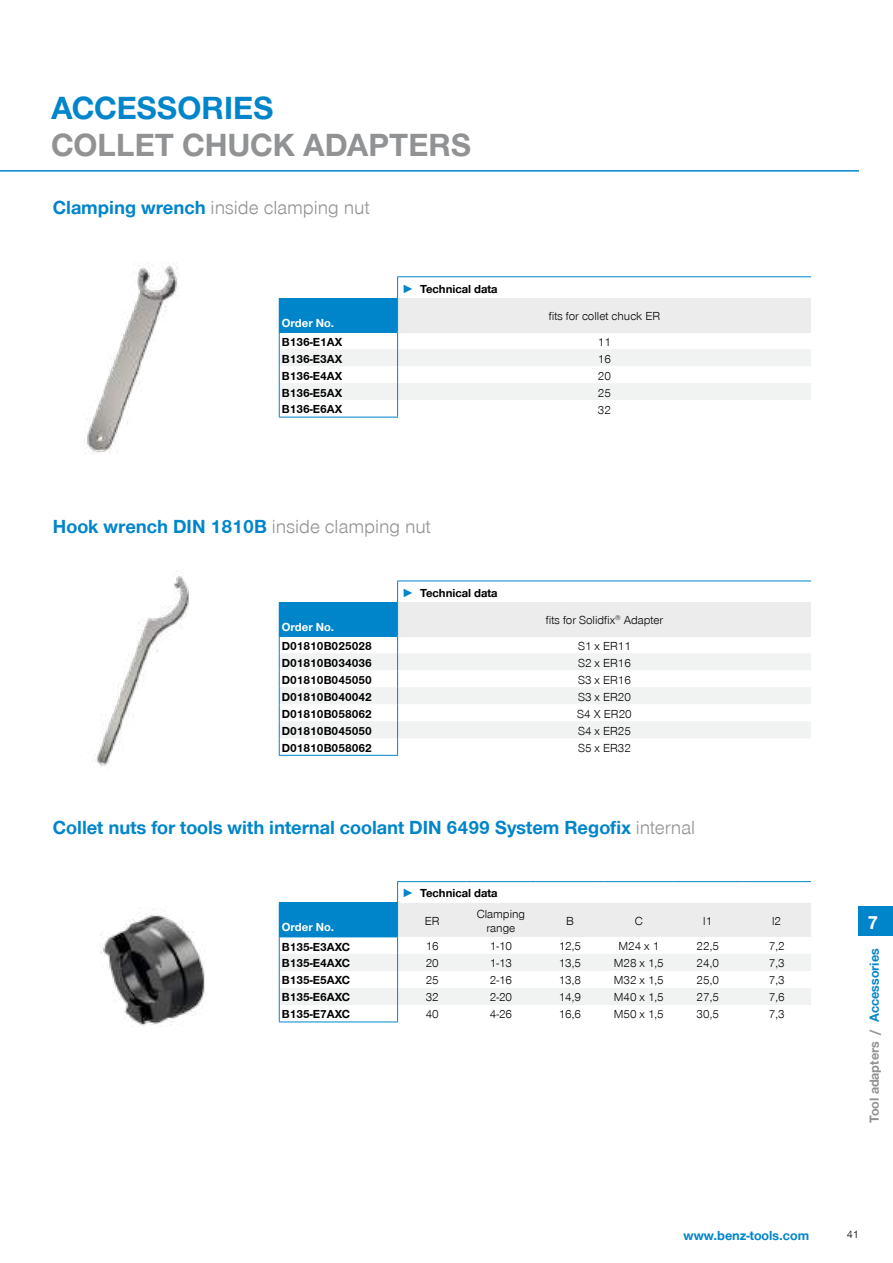
<style>
.page{position:relative;width:893px;height:1263px;background:#fff}
.page>*{position:absolute;margin:0;border:0;box-sizing:border-box;transform-origin:0 0}
.t1{font:700 33px "Zimmer Group Sans";color:#919294}
.t2{font:700 33px "Zimmer Group Sans";color:#0085cb}
.t3{font:700 19.5px "Zimmer Group Sans";color:#0085cb}
.t4{font:300 19.5px "Zimmer Group Sans";color:#919294}
.t5{font:700 19.5px "Zimmer Group Sans";color:#fff}
.t6{font:700 13.5px "Zimmer Group Sans";color:#919294}
.t7{font:700 13.5px "Zimmer Group Sans";color:#0085cb}
.t8{font:300 12px/13.5px "Zimmer Group Sans";color:#000;text-align:center}
.t9{font:700 12px "Zimmer Group Sans";color:#000}
.t10{font:700 12px "Zimmer Group Sans";color:#fff}
.t11{font:300 11.25px "Zimmer Group Sans";color:#000}
.s1{font-weight:700;color:#0085cb}
.s2{color:#0085cb}
.s3{font-weight:300;color:#919294}
</style>
<div class="page">
<img style="left:83px;top:262px;width:96px;height:192px">
<img style="left:95px;top:571px;width:94px;height:195px">
<img style="left:100px;top:909px;width:107px;height:118px">
<hr style="left:0;top:170px;width:859px;height:2px;background:#0085cb">
<div style="left:859px;top:906px;width:34px;height:29px;background:#0085cb"></div>
<div style="left:279px;top:298px;width:119px;height:34px;background:#0085cb"></div>
<div style="left:398px;top:298px;width:413px;height:34px;background:#ececed"></div>
<hr style="left:397px;top:276px;width:414px;height:1px;background:#0085cb">
<svg style="left:397px;top:277px;width:1px;height:21px"></svg>
<svg style="left:279px;top:332px;width:532px;height:85px"></svg>
<hr style="left:279px;top:417px;width:119px;height:1px;background:#0085cb">
<div style="left:279px;top:602px;width:119px;height:34px;background:#0085cb"></div>
<div style="left:398px;top:602px;width:413px;height:34px;background:#ececed"></div>
<hr style="left:397px;top:581px;width:414px;height:1px;background:#0085cb">
<svg style="left:397px;top:581px;width:1px;height:21px"></svg>
<hr style="left:279px;top:636px;width:119px;height:1px;background:#0085cb">
<svg style="left:279px;top:637px;width:532px;height:118px"></svg>
<hr style="left:279px;top:755px;width:119px;height:1px;background:#0085cb">
<hr style="left:397px;top:881px;width:69px;height:1px;background:#0085cb">
<hr style="left:466px;top:881px;width:69px;height:1px;background:#0085cb">
<hr style="left:535px;top:881px;width:69px;height:1px;background:#0085cb">
<hr style="left:604px;top:881px;width:69px;height:1px;background:#0085cb">
<hr style="left:673px;top:881px;width:69px;height:1px;background:#0085cb">
<hr style="left:742px;top:881px;width:69px;height:1px;background:#0085cb">
<svg style="left:279px;top:882px;width:532px;height:139px"></svg>
<hr style="left:279px;top:1021px;width:119px;height:1px;background:#0085cb">
<h1 class="t2" style="left:51px;top:86px;width:224px">ACCESSORIES</h1>
<h1 class="t1" style="left:51px;top:123px;width:422px">COLLET CHUCK ADAPTERS</h1>
<h2 class="t4" style="left:53px;top:195px;width:318px"><span class="s1">Clamping wrench</span> inside clamping nut</h2>
<p class="t10" style="left:282px;top:314px;width:54px">Order No.</p>
<p class="t9" style="left:402px;top:280px;width:97px"><span class="s2">►</span> Technical data</p>
<p class="t8" style="left:549px;top:309px;width:113px">fits for collet chuck ER</p>
<p class="t9" style="left:282px;top:334px;width:62px">B136-E1AX</p>
<p class="t8" style="left:598px;top:334px;width:15px">11</p>
<p class="t9" style="left:282px;top:350px;width:62px">B136-E3AX</p>
<p class="t8" style="left:598px;top:351px;width:15px">16</p>
<p class="t9" style="left:282px;top:367px;width:62px">B136-E4AX</p>
<p class="t8" style="left:598px;top:368px;width:15px">20</p>
<p class="t9" style="left:282px;top:384px;width:62px">B136-E5AX</p>
<p class="t8" style="left:598px;top:385px;width:15px">25</p>
<p class="t9" style="left:282px;top:401px;width:62px">B136-E6AX</p>
<p class="t8" style="left:598px;top:402px;width:15px">32</p>
<h2 class="t3" style="left:53px;top:513px;width:380px">Hook wrench DIN 1810B <span class="s3">inside clamping nut</span></h2>
<p class="t10" style="left:282px;top:619px;width:54px">Order No.</p>
<p class="t9" style="left:402px;top:585px;width:97px"><span class="s2">►</span> Technical data</p>
<p class="t8" style="left:546px;top:613px;width:119px">fits for Solidfix<sup>®</sup> Adapter</p>
<p class="t9" style="left:282px;top:638px;width:92px">D01810B025028</p>
<p class="t8" style="left:578px;top:638px;width:55px">S1 x ER11</p>
<p class="t9" style="left:282px;top:655px;width:92px">D01810B034036</p>
<p class="t8" style="left:578px;top:655px;width:55px">S2 x ER16</p>
<p class="t9" style="left:282px;top:672px;width:92px">D01810B045050</p>
<p class="t8" style="left:578px;top:672px;width:55px">S3 x ER16</p>
<p class="t9" style="left:282px;top:689px;width:92px">D01810B040042</p>
<p class="t8" style="left:578px;top:689px;width:55px">S3 x ER20</p>
<p class="t9" style="left:282px;top:706px;width:92px">D01810B058062</p>
<p class="t8" style="left:577px;top:707px;width:56px">S4 X ER20</p>
<p class="t9" style="left:282px;top:723px;width:92px">D01810B045050</p>
<p class="t8" style="left:578px;top:724px;width:55px">S4 x ER25</p>
<p class="t9" style="left:282px;top:739px;width:92px">D01810B058062</p>
<p class="t8" style="left:578px;top:741px;width:55px">S5 x ER32</p>
<h2 class="t3" style="left:53px;top:814px;width:644px">Collet nuts for tools with internal coolant DIN 6499 System Regofix <span class="s3">internal</span></h2>
<p class="t10" style="left:282px;top:919px;width:54px">Order No.</p>
<p class="t9" style="left:402px;top:885px;width:97px"><span class="s2">►</span> Technical data</p>
<p class="t8" style="left:425px;top:914px;width:16px">ER</p>
<p class="t8" style="left:477px;top:907px;width:50px">Clamping range</p>
<p class="t8" style="left:566px;top:914px;width:9px">B</p>
<p class="t8" style="left:635px;top:914px;width:10px">C</p>
<p class="t8" style="left:703px;top:914px;width:11px">l1</p>
<p class="t8" style="left:772px;top:914px;width:11px">l2</p>
<p class="t9" style="left:282px;top:938px;width:70px">B135-E3AXC</p>
<p class="t8" style="left:426px;top:939px;width:15px">16</p>
<p class="t8" style="left:490px;top:939px;width:24px">1-10</p>
<p class="t8" style="left:559px;top:939px;width:24px">12,5</p>
<p class="t8" style="left:618px;top:939px;width:42px">M24 x 1</p>
<p class="t8" style="left:697px;top:939px;width:24px">22,5</p>
<p class="t8" style="left:769px;top:939px;width:17px">7,2</p>
<p class="t9" style="left:282px;top:955px;width:70px">B135-E4AXC</p>
<p class="t8" style="left:426px;top:956px;width:15px">20</p>
<p class="t8" style="left:490px;top:956px;width:24px">1-13</p>
<p class="t8" style="left:559px;top:956px;width:24px">13,5</p>
<p class="t8" style="left:614px;top:956px;width:52px">M28 x 1,5</p>
<p class="t8" style="left:697px;top:956px;width:24px">24,0</p>
<p class="t8" style="left:769px;top:956px;width:17px">7,3</p>
<p class="t9" style="left:282px;top:972px;width:70px">B135-E5AXC</p>
<p class="t8" style="left:426px;top:973px;width:15px">25</p>
<p class="t8" style="left:490px;top:973px;width:24px">2-16</p>
<p class="t8" style="left:559px;top:973px;width:24px">13,8</p>
<p class="t8" style="left:614px;top:973px;width:52px">M32 x 1,5</p>
<p class="t8" style="left:697px;top:973px;width:24px">25,0</p>
<p class="t8" style="left:769px;top:973px;width:17px">7,3</p>
<p class="t9" style="left:282px;top:989px;width:70px">B135-E6AXC</p>
<p class="t8" style="left:426px;top:990px;width:15px">32</p>
<p class="t8" style="left:490px;top:990px;width:24px">2-20</p>
<p class="t8" style="left:559px;top:990px;width:24px">14,9</p>
<p class="t8" style="left:614px;top:990px;width:52px">M40 x 1,5</p>
<p class="t8" style="left:697px;top:990px;width:24px">27,5</p>
<p class="t8" style="left:769px;top:990px;width:17px">7,6</p>
<p class="t9" style="left:282px;top:1006px;width:70px">B135-E7AXC</p>
<p class="t8" style="left:426px;top:1007px;width:15px">40</p>
<p class="t8" style="left:490px;top:1007px;width:24px">4-26</p>
<p class="t8" style="left:559px;top:1007px;width:24px">16,6</p>
<p class="t8" style="left:614px;top:1007px;width:52px">M50 x 1,5</p>
<p class="t8" style="left:697px;top:1007px;width:24px">30,5</p>
<p class="t8" style="left:769px;top:1007px;width:17px">7,3</p>
<h2 class="t5" style="left:867px;top:909px;width:12px">7</h2>
<p class="t6" style="left:865px;top:1123px;width:176px;rotate:-90deg">Tool adapters / <span class="s2">Accessories</span></p>
<p class="t7" style="left:684px;top:1226px;width:127px">www.benz-tools.com</p>
<p class="t11" style="left:847px;top:1227px;width:14px">41</p>
</div>
